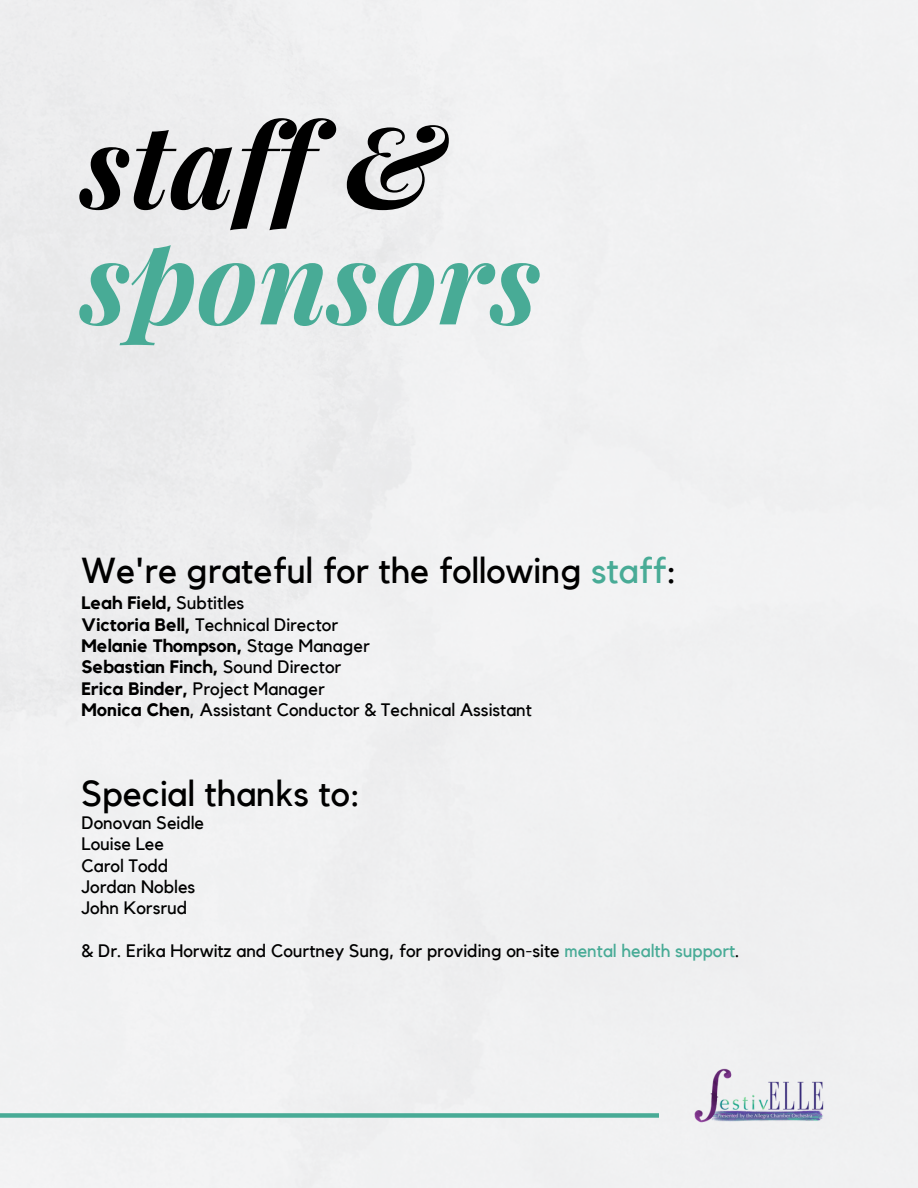
<style>
.page{position:relative;width:918px;height:1188px;background:#fff}
.page>*{position:absolute;margin:0;border:0;box-sizing:border-box;transform-origin:0 0}
.t1{font:italic 700 115.5px "Playfair Display";color:#48ab96}
.t2{font:italic 700 115.5px "Playfair Display";color:#000}
.t3{font:36px "Kollektif";color:#000}
.t4{font:18px "Kollektif";color:#000}
.t5{font:700 18px "Kollektif";color:#000}
.s1{color:#48ab96}
.s2{font-weight:400}
.s3{font-weight:700}
</style>
<div class="page">
<img style="left:693px;top:1061px;width:133px;height:70px">
<div style="left:0;top:1113px;width:659px;height:5px;background:#48ab96"></div>
<p class="t2" style="left:82px;top:84px;width:363px">staff &amp;</p>
<p class="t1" style="left:82px;top:199px;width:460px">sponsors</p>
<p class="t3" style="left:82px;top:554px;width:597px">We're grateful for the following <span class="s1">staff</span>:</p>
<p class="t5" style="left:82px;top:595px;width:164px">Leah Field, <span class="s2">Subtitles</span></p>
<p class="t4" style="left:82px;top:616px;width:258px"><span class="s3">Victoria Bell,</span> Technical Director</p>
<p class="t5" style="left:82px;top:637px;width:290px">Melanie Thompson, <span class="s2">Stage Manager</span></p>
<p class="t5" style="left:82px;top:659px;width:261px">Sebastian Finch, <span class="s2">Sound Director</span></p>
<p class="t4" style="left:82px;top:680px;width:245px"><span class="s3">Erica Binder,</span> Project Manager</p>
<p class="t4" style="left:82px;top:701px;width:452px"><span class="s3">Monica Chen</span>, Assistant Conductor &amp; Technical Assistant</p>
<p class="t3" style="left:82px;top:777px;width:281px">Special thanks to:</p>
<p class="t4" style="left:82px;top:814px;width:124px">Donovan Seidle</p>
<p class="t4" style="left:82px;top:836px;width:84px">Louise Lee</p>
<p class="t4" style="left:82px;top:857px;width:88px">Carol Todd</p>
<p class="t4" style="left:82px;top:878px;width:115px">Jordan Nobles</p>
<p class="t4" style="left:82px;top:900px;width:107px">John Korsrud</p>
<p class="t4" style="left:82px;top:942px;width:660px">&amp; Dr. Erika Horwitz and Courtney Sung, for providing on-site <span class="s1">mental health support</span>.</p>
</div>
